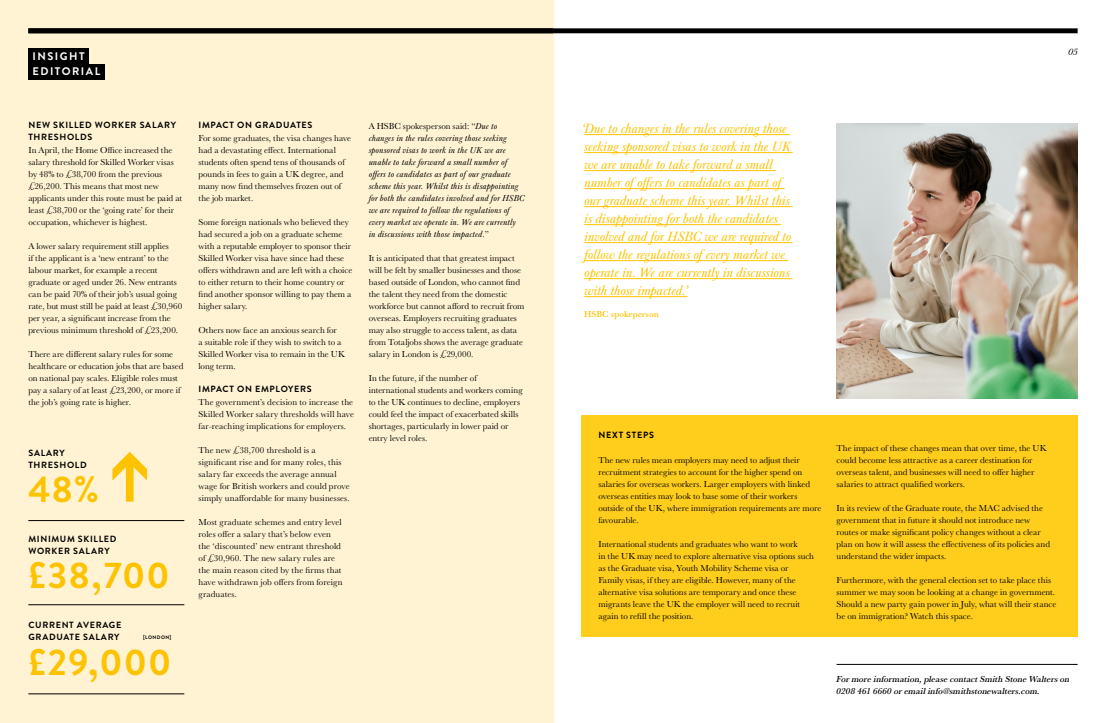
<style>
.page{position:relative;width:1106px;height:723px;background:#fff}
.page>*{position:absolute;margin:0;border:0;box-sizing:border-box;transform-origin:0 0}
.t1{font:700 37px "Brandon Grotesque";letter-spacing:.035em;color:#fdc300}
.t2{font:italic 14px/18px "Baskerville URW";letter-spacing:-.01em;color:#fdc300}
.t3{font:700 11px/15.7px "Brandon Grotesque";letter-spacing:.14em;color:#fff}
.t4{font:italic 9.5px "Baskerville URW";color:#000}
.t5{font:9px/12px "Baskerville URW";color:#000}
.t6{font:italic 9px/12px "Baskerville URW";letter-spacing:.015em;color:#000}
.t7{font:700 9px/12px "Brandon Grotesque";letter-spacing:.075em;color:#000}
.t8{font:italic 500 9px/12px "Baskerville URW";color:#000}
.t9{font:500 9px "Baskerville URW";color:#fdc300}
.t10{font:700 5px "Brandon Grotesque";letter-spacing:.09em;color:#000}
.s1{font-style:normal}
</style>
<div class="page">
<div style="left:0;top:0;width:553px;height:723px;background:#fff3d3"></div>
<div style="left:28px;top:48px;width:61px;height:16px;background:#000"></div>
<div style="left:28px;top:64px;width:76px;height:16px;background:#000"></div>
<div style="left:28px;top:28px;width:1049px;height:5px;background:#000"></div>
<hr style="left:836px;top:664px;width:241px;height:1px;background:#000">
<hr style="left:584px;top:134px;width:206px;height:1px;background:#fdc300">
<hr style="left:584px;top:152px;width:208px;height:1px;background:#fdc300">
<hr style="left:584px;top:170px;width:192px;height:1px;background:#fdc300">
<hr style="left:584px;top:188px;width:200px;height:1px;background:#fdc300">
<hr style="left:584px;top:206px;width:208px;height:1px;background:#fdc300">
<hr style="left:584px;top:224px;width:197px;height:1px;background:#fdc300">
<hr style="left:584px;top:242px;width:208px;height:1px;background:#fdc300">
<hr style="left:584px;top:260px;width:204px;height:1px;background:#fdc300">
<hr style="left:584px;top:278px;width:208px;height:1px;background:#fdc300">
<hr style="left:584px;top:296px;width:103px;height:1px;background:#fdc300">
<div style="left:581px;top:416px;width:496px;height:221px;background:#ffcd1c"></div>
<img style="left:836px;top:123px;width:241px;height:275px">
<hr style="left:28px;top:520px;width:156px;height:1px;background:#000">
<hr style="left:28px;top:604px;width:156px;height:1px;background:#000">
<hr style="left:28px;top:694px;width:156px;height:1px;background:#000">
<svg style="left:112px;top:452px;width:35px;height:50px"></svg>
<p class="t3" style="left:32px;top:48px;width:69px">INSIGHT<br>EDITORIAL</p>
<p class="t7" style="left:28px;top:119px;width:149px">NEW SKILLED WORKER SALARY<br>THRESHOLDS</p>
<p class="t5" style="left:28px;top:144px;width:155px">In April, the Home Office increased the salary threshold for Skilled Worker visas by 48% to £38,700 from the previous £26,200. This means that most new applicants under this route must be paid at least £38,700 or the ‘going rate’ for their occupation, whichever is highest.</p>
<p class="t5" style="left:28px;top:240px;width:155px">A lower salary requirement still applies<br>if the applicant is a ‘new entrant’ to the labour market, for example a recent graduate or aged under 26. New entrants can be paid 70% of their job’s usual going rate, but must still be paid at least £30,960 per year, a significant increase from the previous minimum threshold of £23,200.</p>
<p class="t5" style="left:28px;top:348px;width:157px">There are different salary rules for some healthcare or education jobs that are based on national pay scales. Eligible roles must pay a salary of at least £23,200, or more if the job’s going rate is higher.</p>
<p class="t7" style="left:28px;top:446px;width:60px">SALARY<br>THRESHOLD</p>
<h1 class="t1" style="left:28px;top:463px;width:72px">48%</h1>
<p class="t7" style="left:28px;top:533px;width:90px">MINIMUM SKILLED<br>WORKER SALARY</p>
<h1 class="t1" style="left:28px;top:549px;width:143px">£38,700</h1>
<p class="t7" style="left:28px;top:619px;width:94px">CURRENT AVERAGE<br>GRADUATE SALARY</p>
<p class="t10" style="left:143px;top:634px;width:30px">[LONDON]</p>
<h1 class="t1" style="left:28px;top:636px;width:144px">£29,000</h1>
<p class="t7" style="left:198px;top:119px;width:115px">IMPACT ON GRADUATES</p>
<p class="t5" style="left:198px;top:132px;width:154px">For some graduates, the visa changes have had a devastating effect. International students often spend tens of thousands of pounds in fees to gain a UK degree, and many now find themselves frozen out of the job market.</p>
<p class="t5" style="left:198px;top:216px;width:155px">Some foreign nationals who believed they had secured a job on a graduate scheme with a reputable employer to sponsor their Skilled Worker visa have since had these offers withdrawn and are left with a choice to either return to their home country or find another sponsor willing to pay them a higher salary.</p>
<p class="t5" style="left:198px;top:324px;width:148px">Others now face an anxious search for<br>a suitable role if they wish to switch to a<br>Skilled Worker visa to remain in the UK long term.</p>
<p class="t7" style="left:198px;top:383px;width:115px">IMPACT ON EMPLOYERS</p>
<p class="t5" style="left:198px;top:396px;width:157px;text-align:justify">The government’s decision to increase the Skilled Worker salary thresholds will have far-reaching implications for employers.</p>
<p class="t5" style="left:198px;top:444px;width:153px">The new £38,700 threshold is a significant rise and for many roles, this salary far exceeds the average annual wage for British workers and could prove simply unaffordable for many businesses.</p>
<p class="t5" style="left:198px;top:516px;width:146px">Most graduate schemes and entry level roles offer a salary that’s below even the ‘discounted’ new entrant threshold of £30,960. The new salary rules are the main reason cited by the firms that have withdrawn job offers from foreign graduates.</p>
<p class="t6" style="left:369px;top:121px;width:157px"><span class="s1">A HSBC spokesperson said: “</span>Due to changes in the rules covering those seeking sponsored visas to work in the UK we are unable to take forward a small number of offers to candidates as part of our graduate scheme this year. Whilst this is disappointing for both the candidates involved and for HSBC we are required to follow the regulations of every market we operate in. We are currently in discussions with those impacted.<span class="s1">”</span></p>
<p class="t5" style="left:369px;top:252px;width:157px">It is anticipated that that greatest impact will be felt by smaller businesses and those based outside of London, who cannot find the talent they need from the domestic workforce but cannot afford to recruit from overseas. Employers recruiting graduates may also struggle to access talent, as data from Totaljobs shows the average graduate salary in London is £29,000.</p>
<p class="t5" style="left:369px;top:372px;width:155px">In the future, if the number of international students and workers coming to the UK continues to decline, employers could feel the impact of exacerbated skills shortages, particularly in lower paid or entry level roles.</p>
<p class="t2" style="left:581px;top:120px;width:211px">‘Due to changes in the rules covering those seeking sponsored visas to work in the UK we are unable to take forward a small number of offers to candidates as part of our graduate scheme this year. Whilst this is disappointing for both the candidates involved and for HSBC we are required to follow the regulations of every market we operate in. We are currently in discussions with those impacted.’</p>
<p class="t9" style="left:584px;top:307px;width:76px">HSBC spokeperson</p>
<p class="t4" style="left:1068px;top:46px;width:11px">05</p>
<p class="t7" style="left:598px;top:429px;width:57px">NEXT STEPS</p>
<p class="t5" style="left:598px;top:454px;width:225px">The new rules mean employers may need to adjust their recruitment strategies to account for the higher spend on salaries for overseas workers. Larger employers with linked overseas entities may look to base some of their workers outside of the UK, where immigration requirements are more favourable.</p>
<p class="t5" style="left:598px;top:538px;width:217px">International students and graduates who want to work<br>in the UK may need to explore alternative visa options such as the Graduate visa, Youth Mobility Scheme visa or Family visas, if they are eligible. However, many of the alternative visa solutions are temporary and once these migrants leave the UK the employer will need to recruit again to refill the position.</p>
<p class="t5" style="left:836px;top:442px;width:211px">The impact of these changes mean that over time, the UK could become less attractive as a career destination for overseas talent, and businesses will need to offer higher salaries to attract qualified workers.</p>
<p class="t5" style="left:836px;top:502px;width:215px">In its review of the Graduate route, the MAC advised the government that in future it should not introduce new routes or make significant policy changes without a clear plan on how it will assess the effectiveness of its policies and understand the wider impacts.</p>
<p class="t5" style="left:836px;top:574px;width:221px">Furthermore, with the general election set to take place this summer we may soon be looking at a change in government.<br>Should a new party gain power in July, what will their stance be on immigration? Watch this space.</p>
<p class="t8" style="left:836px;top:673px;width:235px">For more information, please contact Smith Stone Walters on<br>0208 461 6660 or email info@smithstonewalters.com.</p>
</div>
